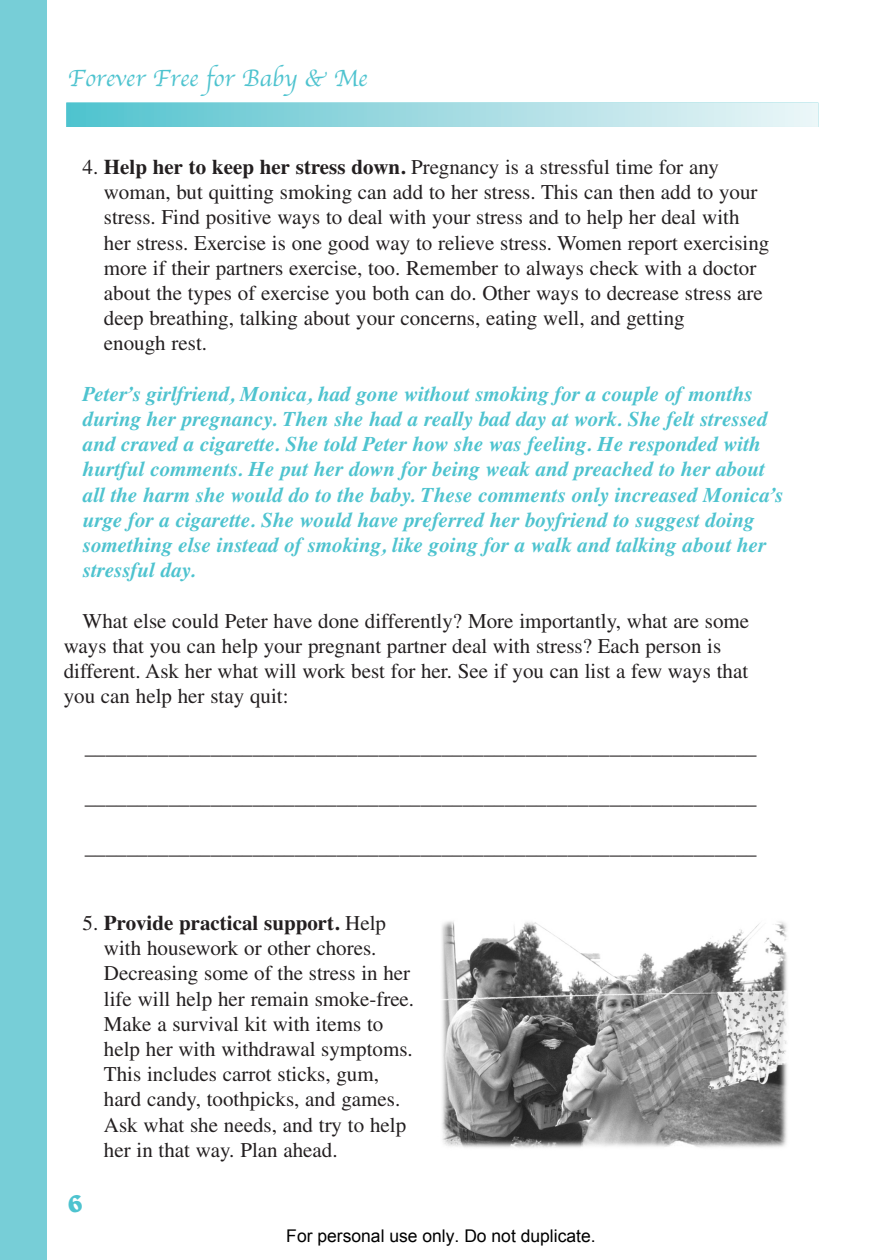
<style>
.page{position:relative;width:882px;height:1260px;background:#fff}
.page>*{position:absolute;margin:0;border:0;box-sizing:border-box;transform-origin:0 0}
.t1{font:700 28px "Belwe";color:#4ec3cf}
.t2{font:24.5px "Apple Chancery";color:#4ec3cf}
.t3{font:21px/25.2px "Times";color:#231f20}
.t4{font:italic 700 21px/25.2px "Times";color:#4ec3cf}
.t5{font:17.5px "Arial";color:#000}
.s1{font-weight:700}
</style>
<div class="page">
<div style="left:66px;top:103px;width:752px;height:24px;background:linear-gradient(to right,#52c2ce,#eef5f7)"></div>
<div style="left:0;top:0;width:46px;height:1260px;background:#77ced7"></div>
<img style="left:442px;top:921px;width:345px;height:227px">
<p class="t2" style="left:68px;top:63px;width:301px">Forever Free for Baby &amp; Me</p>
<p class="t3" style="left:104px;top:156px;width:667px;text-indent:-21px">4. <span class="s1">Help her to keep her stress down.</span> Pregnancy is a stressful time for any woman, but quitting smoking can add to her stress. This can then add to your stress. Find positive ways to deal with your stress and to help her deal with her stress. Exercise is one good way to relieve stress. Women report exercising more if their partners exercise, too. Remember to always check with a doctor about the types of exercise you both can do. Other ways to decrease stress are deep breathing, talking about your concerns, eating well, and getting<br>enough rest.</p>
<p class="t4" style="left:83px;top:383px;width:702px">Peter’s girlfriend, Monica, had gone without smoking for a couple of months during her pregnancy. Then she had a really bad day at work. She felt stressed and craved a cigarette. She told Peter how she was feeling. He responded with hurtful comments. He put her down for being weak and preached to her about all the harm she would do to the baby. These comments only increased Monica’s urge for a cigarette. She would have preferred her boyfriend to suggest doing something else instead of smoking, like going for a walk and talking about her stressful day.</p>
<p class="t3" style="left:64px;top:610px;width:687px;text-indent:19px">What else could Peter have done differently? More importantly, what are some ways that you can help your pregnant partner deal with stress? Each person is different. Ask her what will work best for her. See if you can list a few ways that you can help her stay quit:</p>
<p class="t3" style="left:85px;top:736px;width:673px">________________________________________________________________</p>
<p class="t3" style="left:85px;top:786px;width:673px">________________________________________________________________</p>
<p class="t3" style="left:85px;top:837px;width:673px">________________________________________________________________</p>
<p class="t3" style="left:104px;top:912px;width:312px;text-indent:-21px">5. <span class="s1">Provide practical support.</span> Help with housework or other chores.<br>Decreasing some of the stress in her life will help her remain smoke-free.<br>Make a survival kit with items to help her with withdrawal symptoms.<br>This includes carrot sticks, gum, hard candy, toothpicks, and games.<br>Ask what she needs, and try to help her in that way. Plan ahead.</p>
<h1 class="t1" style="left:68px;top:1192px;width:17px">6</h1>
<p class="t5" style="left:286px;top:1225px;width:311px">For personal use only. Do not duplicate.</p>
</div>
